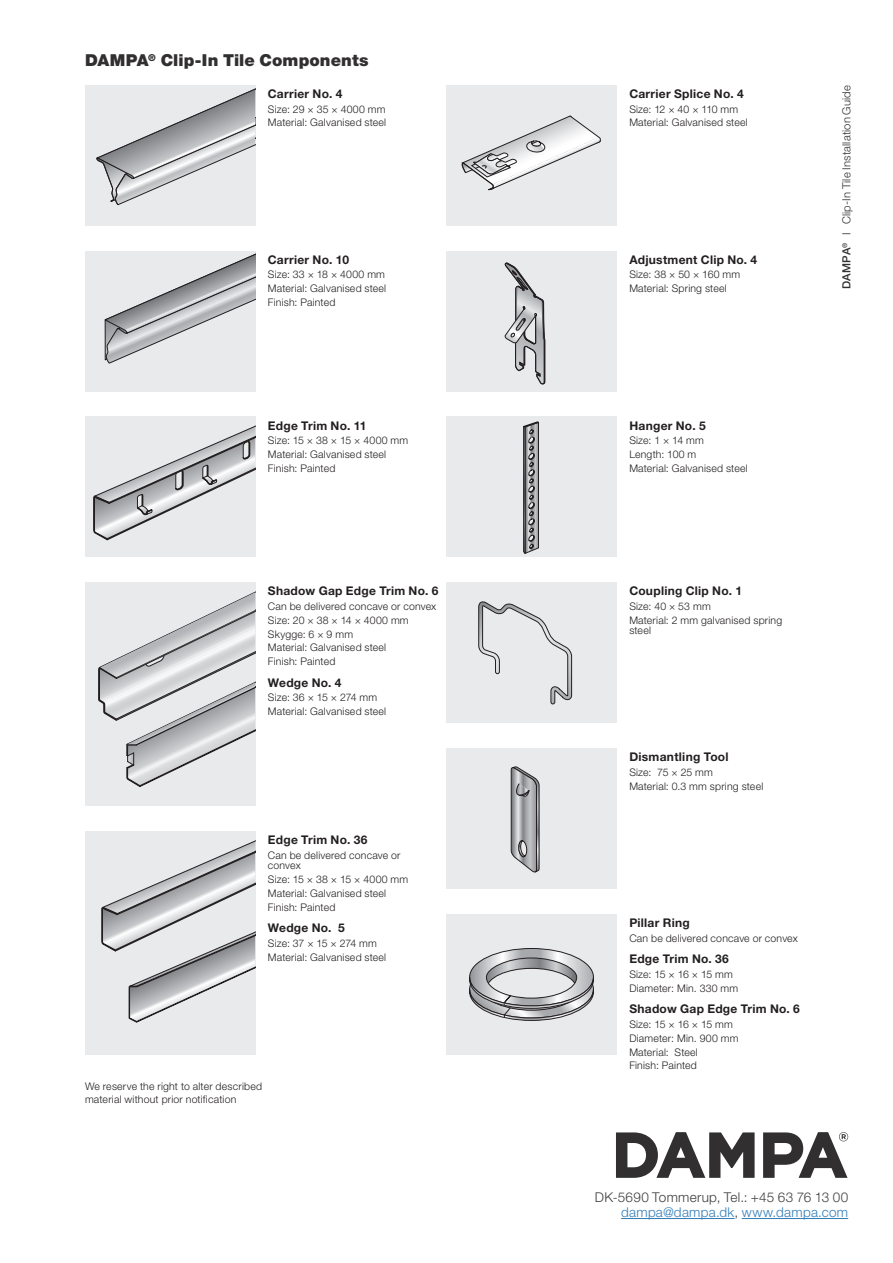
<style>
.page{position:relative;width:893px;height:1263px;background:#fff}
.page>*{position:absolute;margin:0;border:0;box-sizing:border-box;transform-origin:0 0}
.Produktnavn_-_bagside{font:900 16.5px "Helvetica Neue LT Std";letter-spacing:.005em;color:#312f30}
.t1{font:300 13.5px "Helvetica Neue LT Std";letter-spacing:.02em;color:#3e3e3f}
.t2{font:300 13.5px "Helvetica Neue LT Std";letter-spacing:.02em;color:#317cb8}
.Mellem_overskrift_komponent{font:700 12px "Helvetica Neue LT Std";letter-spacing:.02em;color:#231f20}
.t3{font:300 11.25px "Helvetica Neue LT Std";letter-spacing:.015em;color:#312f30}
.Komponent_TXT{font:300 10.5px/10.5px "Helvetica Neue LT Std";letter-spacing:.02em;color:#231f20}
.Komponent_TXT-2{font:300 10.5px "Helvetica Neue LT Std";letter-spacing:-.005em;color:#231f20}
.s1{font-weight:500}
.s2{color:#3e3e3f}
</style>
<div class="page">
<svg style="left:616px;top:1132px;width:139px;height:46px"></svg>
<svg style="left:763px;top:1132px;width:85px;height:46px"></svg>
<div style="left:85px;top:251px;width:170px;height:140px;background:#e9eaeb"></div>
<svg style="left:104px;top:254px;width:151px;height:110px"></svg>
<div style="left:446px;top:85px;width:171px;height:140px;background:#e9eaeb"></div>
<svg style="left:461px;top:115px;width:140px;height:75px"></svg>
<div style="left:446px;top:583px;width:171px;height:140px;background:#e9eaeb"></div>
<svg style="left:478px;top:601px;width:94px;height:104px"></svg>
<div style="left:85px;top:85px;width:170px;height:140px;background:#e9eaeb"></div>
<svg style="left:96px;top:88px;width:159px;height:118px"></svg>
<div style="left:85px;top:417px;width:170px;height:140px;background:#e9eaeb"></div>
<svg style="left:93px;top:426px;width:162px;height:114px"></svg>
<div style="left:446px;top:417px;width:171px;height:140px;background:#e9eaeb"></div>
<svg style="left:523px;top:421px;width:16px;height:133px"></svg>
<div style="left:446px;top:914px;width:171px;height:140px;background:#e9eaeb"></div>
<svg style="left:469px;top:948px;width:125px;height:73px"></svg>
<div style="left:446px;top:251px;width:171px;height:140px;background:#e9eaeb"></div>
<svg style="left:505px;top:262px;width:40px;height:123px"></svg>
<div style="left:446px;top:748px;width:171px;height:141px;background:#e9eaeb"></div>
<svg style="left:510px;top:766px;width:30px;height:107px"></svg>
<div style="left:85px;top:831px;width:170px;height:223px;background:#e9eaeb"></div>
<svg style="left:101px;top:840px;width:154px;height:182px"></svg>
<div style="left:85px;top:583px;width:170px;height:223px;background:#e9eaeb"></div>
<svg style="left:98px;top:591px;width:157px;height:196px"></svg>
<hr style="left:621px;top:1218px;width:114px;height:1px;background:#317cb8">
<hr style="left:742px;top:1218px;width:106px;height:1px;background:#317cb8">
<p class="Produktnavn_-_bagside" style="left:85px;top:50px;width:285px">DAMPA<sup>®</sup> Clip-In Tile Components</p>
<p class="Mellem_overskrift_komponent" style="left:268px;top:86px;width:76px">Carrier No. 4</p>
<p class="Komponent_TXT" style="left:268px;top:103px;width:119px">Size: 29 × 35 × 4000 mm</p>
<p class="Komponent_TXT" style="left:268px;top:117px;width:120px">Material: Galvanised steel</p>
<p class="Mellem_overskrift_komponent" style="left:268px;top:252px;width:83px">Carrier No. 10</p>
<p class="Komponent_TXT" style="left:268px;top:269px;width:119px">Size: 33 × 18 × 4000 mm</p>
<p class="Komponent_TXT" style="left:268px;top:283px;width:120px">Material: Galvanised steel</p>
<p class="Komponent_TXT" style="left:268px;top:297px;width:69px">Finish: Painted</p>
<p class="Mellem_overskrift_komponent" style="left:268px;top:418px;width:100px">Edge Trim No. 11</p>
<p class="Komponent_TXT" style="left:268px;top:435px;width:142px">Size: 15 × 38 × 15 × 4000 mm</p>
<p class="Komponent_TXT" style="left:268px;top:449px;width:120px">Material: Galvanised steel</p>
<p class="Komponent_TXT" style="left:268px;top:462px;width:69px">Finish: Painted</p>
<p class="Mellem_overskrift_komponent" style="left:268px;top:584px;width:172px">Shadow Gap Edge Trim No. 6</p>
<p class="Komponent_TXT" style="left:268px;top:601px;width:170px">Can be delivered concave or convex</p>
<p class="Komponent_TXT" style="left:268px;top:615px;width:142px">Size: 20 × 38 × 14 × 4000 mm</p>
<p class="Komponent_TXT" style="left:268px;top:628px;width:87px">Skygge: 6 × 9 mm</p>
<p class="Komponent_TXT" style="left:268px;top:642px;width:120px">Material: Galvanised steel</p>
<p class="Komponent_TXT" style="left:268px;top:656px;width:69px">Finish: Painted</p>
<p class="Mellem_overskrift_komponent" style="left:268px;top:675px;width:75px">Wedge No. 4</p>
<p class="Komponent_TXT" style="left:268px;top:692px;width:111px">Size: 36 × 15 × 274 mm</p>
<p class="Komponent_TXT" style="left:268px;top:706px;width:120px">Material: Galvanised steel</p>
<p class="Mellem_overskrift_komponent" style="left:268px;top:832px;width:101px">Edge Trim No. 36</p>
<p class="Komponent_TXT" style="left:268px;top:850px;width:134px">Can be delivered concave or convex</p>
<p class="Komponent_TXT" style="left:268px;top:874px;width:142px">Size: 15 × 38 × 15 × 4000 mm</p>
<p class="Komponent_TXT" style="left:268px;top:888px;width:120px">Material: Galvanised steel</p>
<p class="Komponent_TXT" style="left:268px;top:901px;width:69px">Finish: Painted</p>
<p class="Mellem_overskrift_komponent" style="left:268px;top:920px;width:79px">Wedge No. 5</p>
<p class="Komponent_TXT-2" style="left:268px;top:937px;width:111px">Size: 37 × 15 × 274 mm</p>
<p class="Komponent_TXT" style="left:268px;top:951px;width:120px">Material: Galvanised steel</p>
<p class="Komponent_TXT" style="left:85px;top:1080px;width:179px">We reserve the right to alter described</p>
<p class="Komponent_TXT" style="left:85px;top:1094px;width:153px">material without prior notification</p>
<p class="Mellem_overskrift_komponent" style="left:629px;top:86px;width:116px">Carrier Splice No. 4</p>
<p class="Komponent_TXT" style="left:629px;top:103px;width:110px">Size: 12 × 40 × 110 mm</p>
<p class="Komponent_TXT" style="left:629px;top:117px;width:120px">Material: Galvanised steel</p>
<p class="Mellem_overskrift_komponent" style="left:629px;top:252px;width:129px">Adjustment Clip No. 4</p>
<p class="Komponent_TXT" style="left:629px;top:269px;width:112px">Size: 38 × 50 × 160 mm</p>
<p class="Komponent_TXT" style="left:629px;top:283px;width:99px">Material: Spring steel</p>
<p class="t3" style="left:840px;top:289px;width:205px;rotate:-90deg"><span class="s1">DAMPA</span><sup>®</sup> I Clip-In Tile Installation Guide</p>
<p class="Mellem_overskrift_komponent" style="left:629px;top:418px;width:78px">Hanger No. 5</p>
<p class="Komponent_TXT" style="left:629px;top:435px;width:76px">Size: 1 × 14 mm</p>
<p class="Komponent_TXT" style="left:629px;top:449px;width:69px">Length: 100 m</p>
<p class="Komponent_TXT" style="left:629px;top:462px;width:120px">Material: Galvanised steel</p>
<p class="Mellem_overskrift_komponent" style="left:629px;top:584px;width:114px">Coupling Clip No. 1</p>
<p class="Komponent_TXT" style="left:629px;top:601px;width:83px">Size: 40 × 53 mm</p>
<p class="Komponent_TXT" style="left:629px;top:615px;width:154px">Material: 2 mm galvanised spring steel</p>
<p class="Mellem_overskrift_komponent" style="left:629px;top:749px;width:101px">Dismantling Tool</p>
<p class="Komponent_TXT" style="left:629px;top:767px;width:85px">Size: 75 × 25 mm</p>
<p class="Komponent_TXT" style="left:629px;top:780px;width:135px">Material: 0.3 mm spring steel</p>
<p class="Mellem_overskrift_komponent" style="left:629px;top:915px;width:62px">Pillar Ring</p>
<p class="Komponent_TXT" style="left:629px;top:933px;width:170px">Can be delivered concave or convex</p>
<p class="Mellem_overskrift_komponent" style="left:629px;top:952px;width:101px">Edge Trim No. 36</p>
<p class="Komponent_TXT" style="left:629px;top:969px;width:105px">Size: 15 × 16 × 15 mm</p>
<p class="Komponent_TXT" style="left:629px;top:983px;width:110px">Diameter: Min. 330 mm</p>
<p class="Mellem_overskrift_komponent" style="left:629px;top:1002px;width:172px">Shadow Gap Edge Trim No. 6</p>
<p class="Komponent_TXT" style="left:629px;top:1019px;width:105px">Size: 15 × 16 × 15 mm</p>
<p class="Komponent_TXT" style="left:629px;top:1033px;width:111px">Diameter: Min. 900 mm</p>
<p class="Komponent_TXT" style="left:629px;top:1046px;width:70px">Material: Steel</p>
<p class="Komponent_TXT" style="left:629px;top:1060px;width:69px">Finish: Painted</p>
<p class="t1" style="left:595px;top:1189px;width:255px">DK-5690 Tommerup, Tel.: +45 63 76 13 00</p>
<p class="t2" style="left:621px;top:1204px;width:229px">dampa@dampa.dk<span class="s2">,</span> www.dampa.com</p>
</div>
